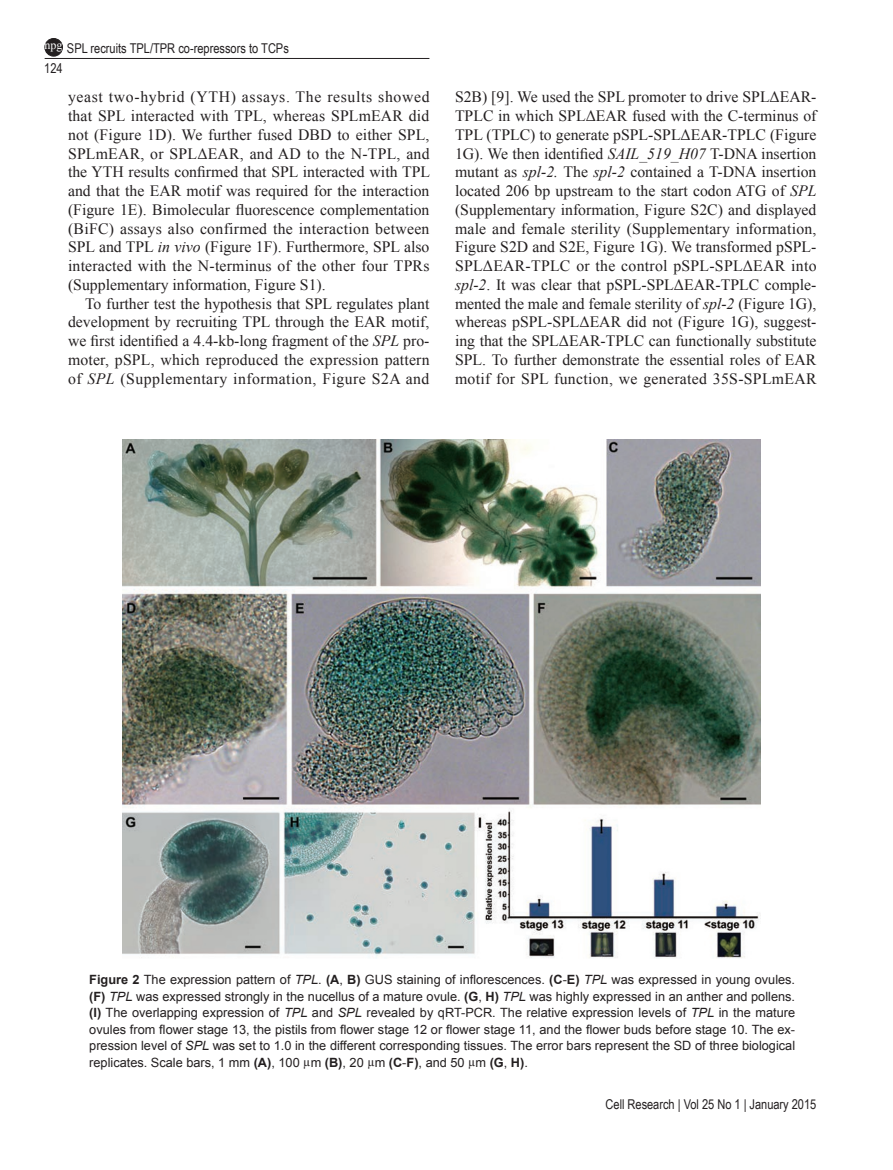
<style>
.page{position:relative;width:893px;height:1170px;background:#fff}
.page>*{position:absolute;margin:0;border:0;box-sizing:border-box;transform-origin:0 0}
.t1{font:15.75px/18.8px "Times New Roman";letter-spacing:.01em;color:#231f20}
.t2{font:15.75px/18.8px "Times New Roman PSMT2";color:#231f20;text-align:justify}
.t3{font:15.75px "Times New Roman PSMT2";letter-spacing:.03em;color:#231f20}
.t4{font:13.5px "Arial Narrow";color:#231f20}
.t5{font:12.75px/16.5px "Arial";color:#231f20;text-align:justify}
.t6{font:12.75px/16.5px "Arial MT2";color:#231f20;text-align:justify}
.t7{font:12px "Times New Roman PSMT2";color:#fff}
.s1{font-family:"Times New Roman PSMT2"}
.s2{font-family:"Times New Roman";font-style:italic}
.s3{font-style:italic}
.s4{font-weight:700}
.s5{font-family:"Arial MT2"}
.s6{font-family:"Arial"}
.s7{font-family:"Arial";font-style:italic}
.s8{font-family:"Arial";font-weight:700}
</style>
<div class="page">
<hr style="left:45px;top:58px;width:384px;height:1px;background:#231f20">
<div style="left:45px;top:38px;width:17px;height:18px;background:#231f20;border-radius:50%"></div>
<div style="left:45px;top:38px;width:18px;height:18px;border:1px solid #231f20;border-radius:50%"></div>
<img style="left:122px;top:439px;width:638px;height:519px">
<p class="t4" style="left:67px;top:39px;width:223px">SPL recruits TPL/TPR co-repressors to TCPs</p>
<p class="t7" style="left:45px;top:37px;width:20px">npg</p>
<p class="t4" style="left:44px;top:58px;width:20px">124</p>
<p class="t1" style="left:68px;top:87px;width:363px">yeast two-hybrid (YTH) assays. The results showed that SPL interacted with TPL, whereas SPLmEAR did</p>
<p class="t2" style="left:68px;top:125px;width:363px">not (Figure 1D). We further fused DBD to either SPL,</p>
<p class="t1" style="left:68px;top:144px;width:364px;text-align:justify">SPLmEAR, or SPLΔEAR, and AD to the N-TPL, and the YTH results confirmed that SPL interacted with TPL and that the EAR motif was required for the interaction <span class="s1">(Figure 1E</span>). Bimolecular fluorescence complementation (BiFC) assays also confirmed the interaction between</p>
<p class="t2" style="left:68px;top:237px;width:363px">SPL and TPL <span class="s2">in vivo</span> (Figure 1F). Furthermore, SPL also</p>
<p class="t1" style="left:68px;top:256px;width:363px">interacted with the N-terminus of the other four TPRs</p>
<p class="t2" style="left:68px;top:275px;width:259px">(Supplementary information, Figure S1).</p>
<p class="t2" style="left:85px;top:294px;width:346px">To further test the hypothesis that SPL regulates plant</p>
<p class="t2" style="left:68px;top:312px;width:363px">development by recruiting TPL through the EAR motif,</p>
<p class="t1" style="left:68px;top:331px;width:363px">we first identified a 4.4-kb-long fragment of the <span class="s3">SPL</span> <span class="s1">pro&shy;</span>moter, pSPL, which reproduced the expression pattern</p>
<p class="t3" style="left:68px;top:368px;width:363px">of <span class="s2">SPL</span> (Supplementary information, Figure S2A and</p>
<p class="t1" style="left:455px;top:87px;width:363px;text-align:justify"><span class="s1">S2B) [9]</span>. We used the SPL promoter to drive SPLΔEAR-TPLC in which SPLΔEAR fused with the C-terminus of TPL (TPLC) to generate pSPL-SPLΔEAR-TPLC (Figure 1G). We then identified <span class="s3">SAIL_519_H07</span> <span class="s1">T-DNA insertion</span></p>
<p class="t2" style="left:455px;top:162px;width:363px">mutant as <span class="s2">spl-2.</span> The <span class="s2">spl-2</span> contained a T-DNA insertion located 206 bp upstream to the start codon ATG of <span class="s2">SPL </span>(Supplementary information, Figure S2C) and displayed male and female sterility (Supplementary information, Figure S2D and S2E, Figure 1G). We transformed pSPL-</p>
<p class="t1" style="left:455px;top:256px;width:363px">SPLΔEAR-TPLC or the control pSPL-SPLΔEAR into <span class="s3">spl-2</span>. It was clear that pSPL-SPLΔEAR-TPLC comple<span class="s1">-</span></p>
<p class="t2" style="left:455px;top:294px;width:363px">mented the male and female sterility of <span class="s2">spl-2</span> (Figure 1G),</p>
<p class="t1" style="left:455px;top:312px;width:363px">whereas pSPL-SPLΔEAR did not (<span class="s1">Figure 1G), suggest&shy;</span>ing that the SPLΔEAR-TPLC can functionally substitute</p>
<p class="t2" style="left:455px;top:350px;width:363px">SPL. To further demonstrate the essential roles of EAR</p>
<p class="t1" style="left:455px;top:369px;width:363px">motif for SPL function, we generated 35S-SPLmEAR</p>
<p class="t5" style="left:89px;top:971px;width:707px"><span class="s4">Figure 2</span> The expression pattern of <span class="s3">TPL</span>. <span class="s4">(A</span>, <span class="s4">B)</span> <span class="s5">GUS staining of inflorescences.</span> <span class="s4">(C</span>-<span class="s4">E)</span> <span class="s3">TPL</span> was expressed in young ovules. <span class="s4">(F)</span> <span class="s3">TPL</span> was expressed strongly in the nucellus of a mature ovule. <span class="s4">(G</span>, <span class="s4">H)</span> <span class="s3">TPL</span> was highly expressed in an anther and pollens. <span class="s4">(I)</span> The overlapping expression of <span class="s3">TPL</span> and <span class="s3">SPL</span> revealed by qRT-PCR. The relative expression levels of <span class="s3">TPL</span> in the mature</p>
<p class="t6" style="left:89px;top:1020px;width:707px">ovules from flower stage 13, the pistils from flower stage 12 or flower stage 11, and the flower buds before stage 10. The ex&shy;<span class="s6">pression level of</span> <span class="s7">SPL</span> was set to 1.0 in the different corresponding tissues. The error bars represent the SD of three biological replicates. Scale bars, 1 mm <span class="s8">(A)</span>, 100 <span class="s1">µ</span><span class="s6">m</span> <span class="s8">(B)</span>, 20 <span class="s1">µ</span><span class="s6">m</span> <span class="s8">(C</span><span class="s6">-</span><span class="s8">F)</span>, and 50 <span class="s1">µ</span><span class="s6">m</span> <span class="s8">(G</span><span class="s6">,</span> <span class="s8">H)</span><span class="s6">.</span></p>
<p class="t4" style="left:606px;top:1094px;width:212px">Cell Research | Vol 25 No 1 | January 2015</p>
</div>
